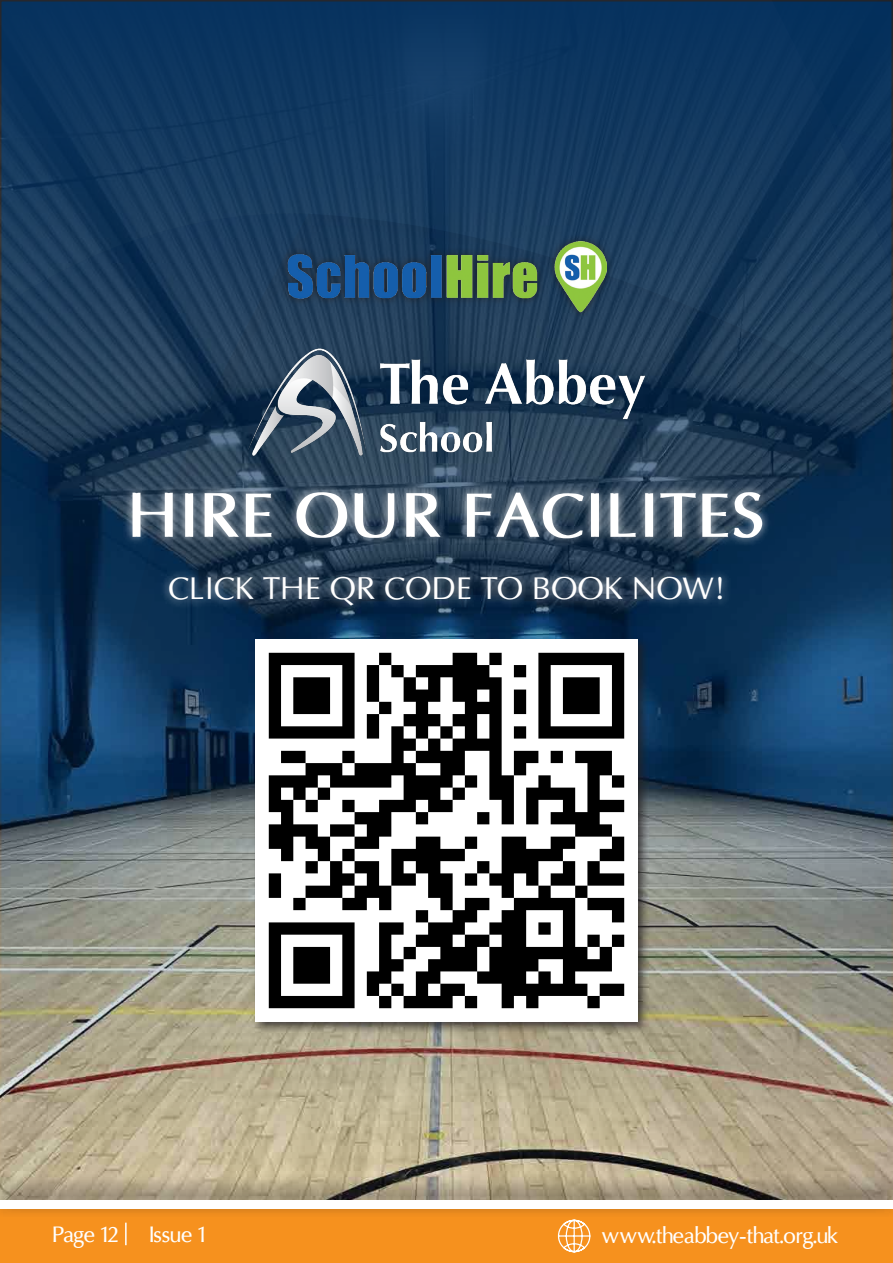
<style>
.page{position:relative;width:893px;height:1263px;background:#fff}
.page>*{position:absolute;margin:0;border:0;box-sizing:border-box;transform-origin:0 0}
.t1{font:700 63px "Optima";color:#fff}
.t2{font:31.5px "Optima";color:#fff}
.t3{font:22.5px "Oregon LDO Medium";color:#fff}
</style>
<div class="page">
<img style="left:0;top:0;width:893px;height:1173px">
<div style="left:0;top:1209px;width:893px;height:54px;background:#f6911e"></div>
<hr style="left:125px;top:1222px;width:2px;height:23px;background:#fff">
<div style="left:0;top:1173px;width:893px;height:46px;background:#231f20;opacity:.75"></div>
<div style="left:0;top:1201px;width:893px;height:8px;background:#fff"></div>
<svg style="left:557px;top:1218px;width:35px;height:34px"></svg>
<div style="left:160px;top:568px;width:571px;height:47px;background:#fff;opacity:.75"></div>
<img style="left:225px;top:332px;width:443px;height:140px">
<div style="left:123px;top:483px;width:648px;height:64px;background:#fff;opacity:.75"></div>
<div style="left:251px;top:635px;width:399px;height:399px;background:#231f20;opacity:.75"></div>
<img style="left:255px;top:639px;width:383px;height:383px">
<div style="left:280px;top:233px;width:334px;height:86px;background:#231f20;opacity:.75"></div>
<img style="left:288px;top:241px;width:318px;height:72px">
<p class="t1" style="left:128px;top:477px;width:639px">HIRE OUR FACILITES</p>
<p class="t2" style="left:168px;top:569px;width:558px">CLICK THE QR CODE TO BOOK NOW!</p>
<p class="t3" style="left:53px;top:1222px;width:67px">Page 12</p>
<p class="t3" style="left:150px;top:1222px;width:56px">Issue 1</p>
<p class="t3" style="left:601px;top:1222px;width:239px">www.theabbey-that.org.uk</p>
</div>
